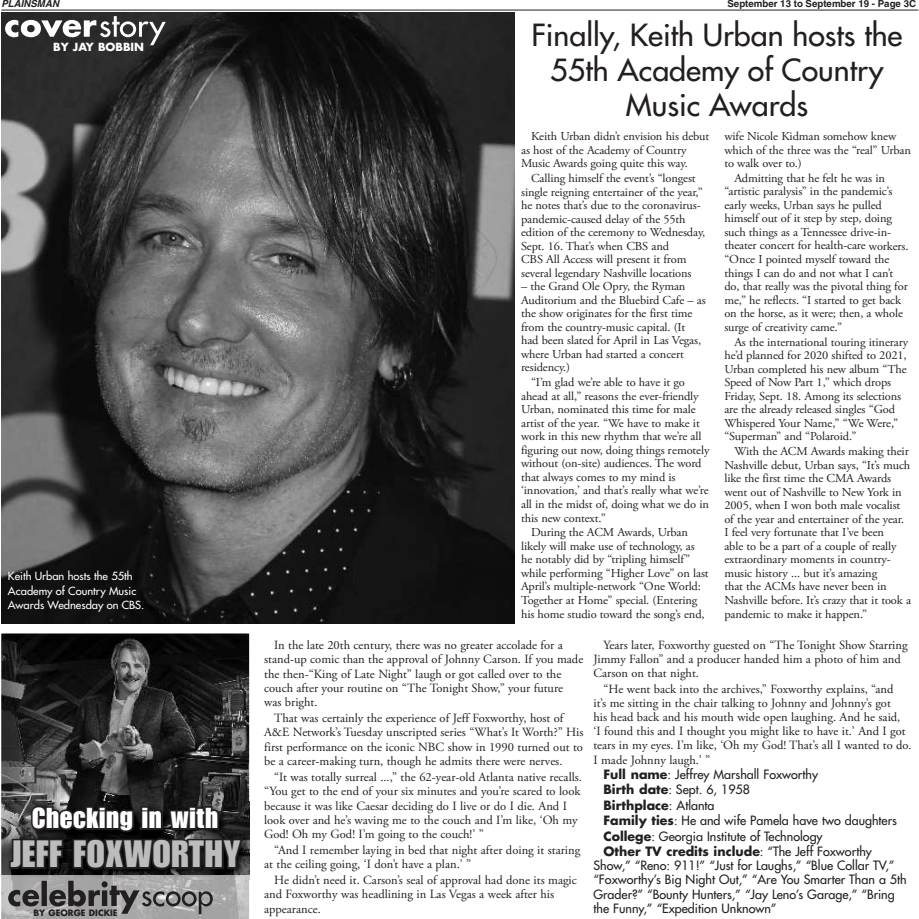
<style>
.page{position:relative;width:919px;height:919px;background:#fff}
.page>*{position:absolute;margin:0;border:0;box-sizing:border-box;transform-origin:0 0}
.t1{font:37.25px "Impact LT Std";letter-spacing:.025em;color:#bcbcbc}
.t2{font:500 29.62px/35.1px "Futura Std";color:#231f20;text-align:center}
.t3{font:28.25px "Impact LT Std";letter-spacing:.025em;color:#fff}
.t4{font:12.5px/14.4px "Adobe Garamond Pro";color:#231f20}
.t5{font:500 12.5px/15.4px "Futura Std";color:#231f20}
.t6{font:12.12px/13.5px "Adobe Garamond Pro";letter-spacing:-.01em;color:#231f20}
.t7{font:500 10.88px/14.5px "Futura Std";color:#fff}
.t8{font:700 10.88px "Futura Std";color:#fff}
.t9{font:700 9.75px "Helvetica";color:#231f20}
.t10{font:italic 700 9.75px "Helvetica";color:#231f20}
.t11{font:700 8.5px "Futura Std";color:#231f20}
.s1{font-weight:700}
</style>
<div class="page">
<hr style="left:1px;top:10px;width:916px;height:1px;background:#231f20">
<img style="left:1px;top:633px;width:248px;height:241px">
<img style="left:1px;top:874px;width:248px;height:44px">
<svg style="left:8px;top:880px;width:205px;height:33px;background:#848383"></svg>
<img style="left:4px;top:801px;width:246px;height:77px">
<svg style="left:7px;top:803px;width:238px;height:68px;background:#201e1f"></svg>
<img style="left:1px;top:13px;width:513px;height:610px">
<svg style="left:5px;top:16px;width:161px;height:29px"></svg>
<p class="t10" style="left:1px;top:-2px;width:61px">PLAINSMAN</p>
<p class="t9" style="left:727px;top:0;width:190px">September 13 to September 19 - Page 3C</p>
<p class="t8" style="left:53px;top:42px;width:92px">BY JAY BOBBIN</p>
<p class="t7" style="left:8px;top:569px;width:138px">Keith Urban hosts the 55th<br>Academy of Country Music<br>Awards Wednesday on CBS.</p>
<h3 class="t3" style="left:32px;top:807px;width:187px">Checking in with</h3>
<h1 class="t1" style="left:10px;top:839px;width:231px">JEFF FOXWORTHY</h1>
<p class="t11" style="left:33px;top:908px;width:86px">BY GEORGE DICKIE</p>
<h2 class="t2" style="left:531px;top:19px;width:372px">Finally, Keith Urban hosts the<br>55th Academy of Country<br>Music Awards</h2>
<p class="t6" style="left:521px;top:131px;width:190px;text-indent:10px">Keith Urban didn’t envision his debut as host of the Academy of Country<br>Music Awards going quite this way.</p>
<p class="t6" style="left:521px;top:172px;width:186px;text-indent:10px">Calling himself the event’s “longest single reigning entertainer of the year,” he notes that’s due to the coronavirus&shy;pandemic-caused delay of the 55th edition of the ceremony to Wednesday, Sept. 16. That’s when CBS and<br>CBS All Access will present it from several legendary Nashville locations</p>
<p class="t6" style="left:521px;top:280px;width:186px">– the Grand Ole Opry, the Ryman<br>Auditorium and the Bluebird Cafe – as the show originates for the first time from the country-music capital. (It<br>had been slated for April in Las Vegas, where Urban had started a concert residency.)</p>
<p class="t6" style="left:521px;top:376px;width:190px;text-indent:10px">“I’m glad we’re able to have it go ahead at all,” reasons the ever-friendly Urban, nominated this time for male artist of the year. “We have to make it work in this new rhythm that we’re all figuring out now, doing things remotely without (on-site) audiences. The word that always comes to my mind is ‘innovation,’ and that’s really what we’re all in the midst of, doing what we do in this new context.”</p>
<p class="t6" style="left:521px;top:526px;width:189px;text-indent:10px">During the ACM Awards, Urban likely will make use of technology, as he notably did by “tripling himself” while performing “Higher Love” on last April’s multiple-network “One World:<br>Together at Home” special. (Entering his home studio toward the song’s end,</p>
<p class="t6" style="left:724px;top:130px;width:188px">wife Nicole Kidman somehow knew which of the three was the “real” Urban to walk over to.)</p>
<p class="t6" style="left:724px;top:172px;width:186px;text-indent:10px">Admitting that he felt he was in “artistic paralysis” in the pandemic’s early weeks, Urban says he pulled himself out of it step by step, doing such things as a Tennessee drive-in&shy;theater concert for health-care workers. “Once I pointed myself toward the things I can do and not what I can’t do, that really was the pivotal thing for me,” he reflects. “I started to get back on the horse, as it were; then, a whole surge of creativity came.”</p>
<p class="t6" style="left:724px;top:336px;width:185px;text-indent:10px">As the international touring itinerary he’d planned for 2020 shifted to 2021, Urban completed his new album “The Speed of Now Part 1,” which drops Friday, Sept. 18. Among its selections are the already released singles “God Whispered Your Name,” “We Were,” “Superman” and “Polaroid.”</p>
<p class="t6" style="left:724px;top:445px;width:188px;text-indent:10px">With the ACM Awards making their Nashville debut, Urban says, “It’s much like the first time the CMA Awards went out of Nashville to New York in 2005, when I won both male vocalist of the year and entertainer of the year.<br>I feel very fortunate that I’ve been<br>able to be a part of a couple of really extraordinary moments in country&shy;music history ... but it’s amazing<br>that the ACMs have never been in Nashville before. It’s crazy that it took a pandemic to make it happen.”</p>
<p class="t4" style="left:264px;top:638px;width:320px;text-indent:10px">In the late 20th century, there was no greater accolade for a stand-up comic than the approval of Johnny Carson. If you made the then-“King of Late Night” laugh or got called over to the couch after your routine on “The Tonight Show,” your future was bright.</p>
<p class="t4" style="left:264px;top:711px;width:320px;text-indent:10px">That was certainly the experience of Jeff Foxworthy, host of A&amp;E Network’s Tuesday unscripted series “What’s It Worth?” His first performance on the iconic NBC show in 1990 turned out to be a career-making turn, though he admits there were nerves.</p>
<p class="t4" style="left:264px;top:770px;width:319px;text-indent:10px">“It was totally surreal ...,” the 62-year-old Atlanta native recalls. “You get to the end of your six minutes and you’re scared to look because it was like Caesar deciding do I live or do I die. And I look over and he’s waving me to the couch and I’m like, ‘Oh my God! Oh my God! I’m going to the couch!’ ”</p>
<p class="t4" style="left:264px;top:843px;width:317px;text-indent:10px">“And I remember laying in bed that night after doing it staring at the ceiling going, ‘I don’t have a plan.’ ”</p>
<p class="t4" style="left:264px;top:873px;width:314px;text-indent:10px">He didn’t need it. Carson’s seal of approval had done its magic and Foxworthy was headlining in Las Vegas a week after his appearance.</p>
<p class="t4" style="left:593px;top:638px;width:315px;text-indent:10px">Years later, Foxworthy guested on “The Tonight Show Starring<br>Jimmy Fallon” and a producer handed him a photo of him and<br>Carson on that night.</p>
<p class="t4" style="left:593px;top:682px;width:319px;text-indent:10px">“He went back into the archives,” Foxworthy explains, “and<br>it’s me sitting in the chair talking to Johnny and Johnny’s got<br>his head back and his mouth wide open laughing. And he said,<br>‘I found this and I thought you might like to have it.’ And I got tears in my eyes. I’m like, ‘Oh my God! That’s all I wanted to do.<br>I made Johnny laugh.’ ”</p>
<p class="t5" style="left:603px;top:767px;width:295px"><span class="s1">Full name</span>: Jeffrey Marshall Foxworthy<br><span class="s1">Birth date</span>: Sept. 6, 1958<br><span class="s1">Birthplace</span>: Atlanta<br><span class="s1">Family ties</span>: He and wife Pamela have two daughters <span class="s1">College</span>: Georgia Institute of Technology<br><span class="s1">Other TV credits include</span>: “The Jeff Foxworthy</p>
<p class="t5" style="left:593px;top:858px;width:314px;line-height:14.1px">Show,” “Reno: 911!” “Just for Laughs,” “Blue Collar TV,” “Foxworthy’s Big Night Out,” “Are You Smarter Than a 5th Grader?” “Bounty Hunters,” “Jay Leno’s Garage,” “Bring the Funny,” “Expedition Unknown”</p>
</div>
